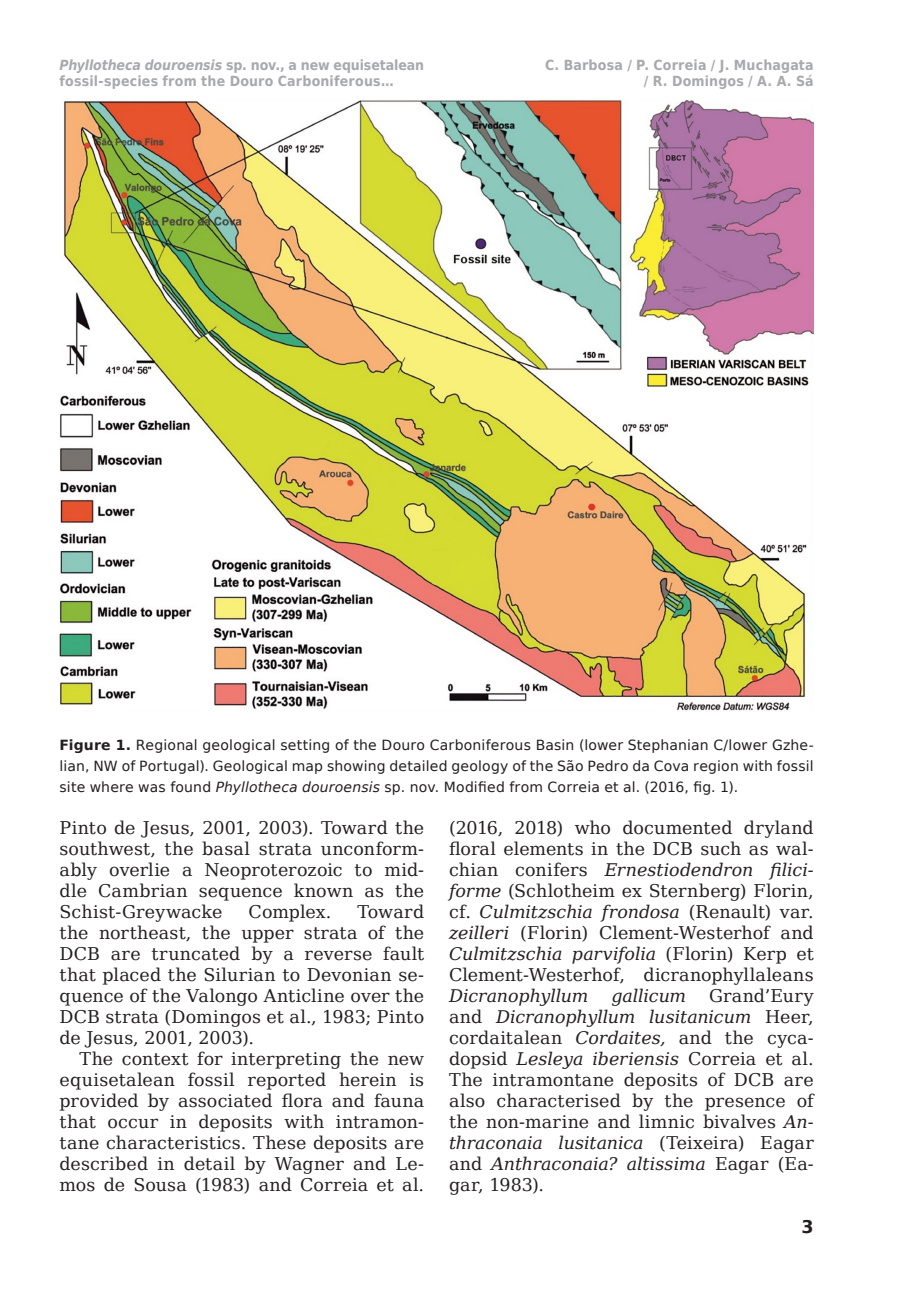
<style>
.page{position:relative;width:913px;height:1290px;background:#fff}
.page>*{position:absolute;margin:0;border:0;box-sizing:border-box;transform-origin:0 0}
.Párrafo_español{font:17.5px/21px "DejaVu Serif";letter-spacing:.005em;color:#231f20;text-align:justify}
.Párrafo_español-2{font:italic 17.5px "DejaVu Serif";letter-spacing:-.015em;color:#231f20}
.t1{font:700 17.5px "DejaVu Sans";color:#231f20}
.Pie_de_foto{font:14px/21px "DejaVu Sans";letter-spacing:.015em;color:#231f20;text-align:justify}
.Cabezal_izquierdo{font:700 14px/15.8px "DejaVu Sans Condensed";letter-spacing:.015em;color:#a8a9ad}
.Cabezal_derecho{font:700 14px/15.8px "DejaVu Sans Condensed";letter-spacing:.01em;color:#a8a9ad;text-align:right}
.s1{font-style:italic}
.s2{font-weight:700}
</style>
<div class="page">
<img style="left:60px;top:99px;width:754px;height:612px">
<p class="Cabezal_izquierdo" style="left:60px;top:57px;width:366px"><span class="s1">Phyllotheca douroensis</span> sp. nov., a new equisetalean fossil-species from the Douro Carboniferous…</p>
<p class="Cabezal_derecho" style="left:545px;top:57px;width:270px">C. Barbosa / P. Correia / J. Muchagata / R. Domingos / A. A. Sá</p>
<p class="Pie_de_foto" style="left:60px;top:734px;width:756px"><span class="s2">Figure 1.</span> Regional geological setting of the Douro Carboniferous Basin (lower Stephanian C/lower Gzhe&shy;lian, NW of Portugal). Geological map showing detailed geology of the São Pedro da Cova region with fossil site where was found <span class="s1">Phyllotheca douroensis</span> sp. nov. Modified from Correia et al. (2016, fig. 1).</p>
<p class="Párrafo_español" style="left:60px;top:816px;width:366px">Pinto de Jesus, 2001, 2003). Toward the southwest, the basal strata unconform&shy;ably overlie a Neoproterozoic to mid&shy;dle Cambrian sequence known as the Schist-Greywacke</p>
<p class="Párrafo_español" style="left:60px;top:900px;width:366px;text-indent:298px">Toward the northeast, the upper strata of the DCB are truncated by a reverse fault that placed the Silurian to Devonian se&shy;quence of the Valongo Anticline over the DCB strata (Domingos et al., 1983; Pinto de Jesus, 2001, 2003).</p>
<p class="Párrafo_español" style="left:60px;top:1047px;width:366px;text-indent:20px">The context for interpreting the new equisetalean fossil reported herein is provided by associated flora and fauna that occur in deposits with intramon&shy;tane characteristics. These deposits are described in detail by Wagner and Le&shy;mos de Sousa (1983) and Correia et al.</p>
<p class="Párrafo_español" style="left:248px;top:900px;width:84px">Complex.</p>
<p class="Párrafo_español" style="left:449px;top:816px;width:366px">(2016, 2018) who documented dryland floral elements in the DCB such as wal&shy;chian conifers <span class="s1">Ernestiodendron filici&shy;forme</span> (Schlotheim ex Sternberg) Florin, cf. <span class="s1">Culmitzschia frondosa</span> (Renault) var. <span class="s1">zeilleri</span> (Florin) Clement-Westerhof and <span class="s1">Culmitzschia parvifolia</span> (Florin) Kerp et Clement-Westerhof, dicranophyllaleans <span class="s1">Dicranophyllum</span></p>
<p class="Párrafo_español" style="left:449px;top:984px;width:366px;text-indent:260px">Grand’Eury and <span class="s1">Dicranophyllum lusitanicum</span> Heer, cordaitalean <span class="s1">Cordaites,</span> and the cyca&shy;dopsid <span class="s1">Lesleya iberiensis</span> Correia et al.<br>The intramontane deposits of DCB are also characterised by the presence of the non-marine and limnic bivalves <span class="s1">An&shy;thraconaia lusitanica</span> (Teixeira) Eagar and <span class="s1">Anthraconaia? altissima</span> Eagar (Ea&shy;gar, 1983).</p>
<p class="Párrafo_español-2" style="left:611px;top:981px;width:76px">gallicum</p>
<p class="t1" style="left:801px;top:1213px;width:14px">3</p>
</div>
